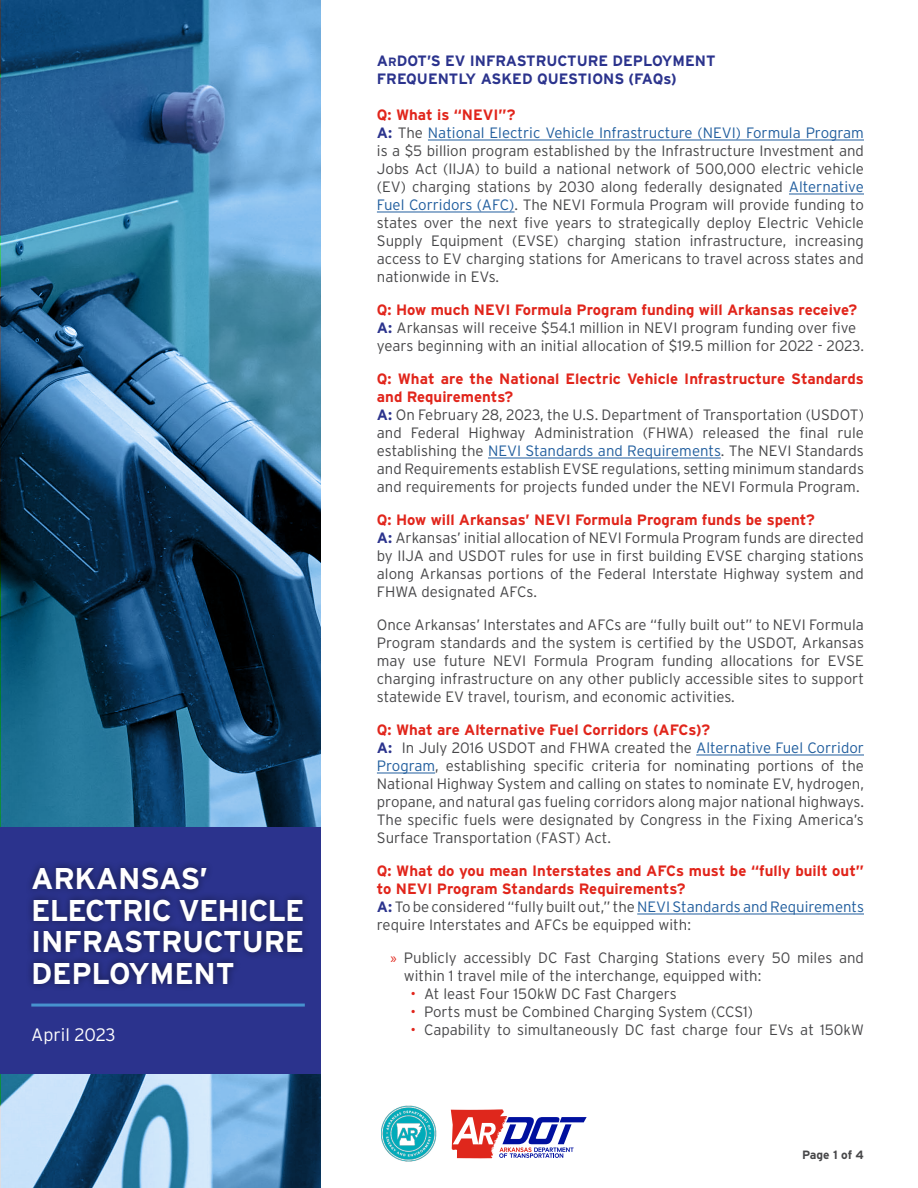
<style>
.page{position:relative;width:918px;height:1188px;background:#fff}
.page>*{position:absolute;margin:0;border:0;box-sizing:border-box;transform-origin:0 0}
.t1{font:700 30px/31.5px "Interstate";letter-spacing:-.02em;color:#fff}
.t2{font:300 18px "Interstate";color:#fff}
.t3{font:300 15px/18px "Interstate";color:#474749}
.t4{font:700 15px/18px "Interstate";color:#e1251b}
.t5{font:700 15px/18px "Interstate";color:#2b338d}
.t6{font:700 12px "Interstate";letter-spacing:-.005em;color:#474749}
.s1{font-size:12px}
.s2{font-weight:700;color:#e1251b}
.s3{font-weight:700;color:#2b338d}
.s4{color:#215e9e}
.s5{color:#2b338d}
.s6{font-weight:300;color:#474749}
.s7{font-weight:300;color:#215e9e}
.s8{font-family:"Myriad Pro";font-weight:400;color:#e1251b}
.s9{color:#e1251b}
</style>
<div class="page">
<hr style="left:428px;top:140px;width:436px;height:1px;background:#215e9e">
<hr style="left:789px;top:194px;width:75px;height:1px;background:#215e9e">
<hr style="left:377px;top:212px;width:138px;height:1px;background:#215e9e">
<hr style="left:488px;top:458px;width:233px;height:1px;background:#215e9e">
<hr style="left:696px;top:755px;width:168px;height:1px;background:#215e9e">
<hr style="left:377px;top:773px;width:58px;height:1px;background:#215e9e">
<hr style="left:637px;top:914px;width:227px;height:1px;background:#215e9e">
<svg style="left:2px;top:0;width:319px;height:1188px;background:#386d93"></svg>
<div style="left:0;top:827px;width:321px;height:247px;background:#2b338d"></div>
<div style="left:25px;top:860px;width:286px;height:132px;background:#000;opacity:.5"></div>
<hr style="left:31px;top:1004px;width:274px;height:3px;background:#4792cf">
<svg style="left:451px;top:1109px;width:136px;height:49px"></svg>
<img style="left:381px;top:1105px;width:56px;height:57px">
<h1 class="t1" style="left:31px;top:861px;width:275px">ARKANSAS’<br>ELECTRIC VEHICLE<br>INFRASTRUCTURE<br>DEPLOYMENT</h1>
<p class="t2" style="left:31px;top:1022px;width:86px">April 2023</p>
<p class="t5" style="left:377px;top:51px;width:340px">A<span class="s1">R</span>DOT’S EV INFRASTRUCTURE DEPLOYMENT<br>FREQUENTLY ASKED QUESTIONS (FAQs)</p>
<p class="t3" style="left:377px;top:105px;width:489px"><span class="s2">Q: What is “NEVI”?<br></span><span class="s3">A:</span> The <span class="s4">National Electric Vehicle Infrastructure (NEVI) Formula Program </span>is a $5 billion program established by the Infrastructure Investment and Jobs Act (IIJA) to build a national network of 500,000 electric vehicle (EV) charging stations by 2030 along federally designated <span class="s4">Alternative Fuel Corridors (AFC)</span>. The NEVI Formula Program will provide funding to states over the next five years to strategically deploy Electric Vehicle Supply Equipment (EVSE) charging station infrastructure, increasing access to EV charging stations for Americans to travel across states and nationwide in EVs.</p>
<p class="t3" style="left:377px;top:300px;width:489px"><span class="s2">Q: How much NEVI Formula Program funding will Arkansas receive?<br></span><span class="s3">A:</span> Arkansas will receive $54.1 million in NEVI program funding over five years beginning with an initial allocation of $19.5 million for 2022 - 2023.</p>
<p class="t3" style="left:377px;top:369px;width:489px"><span class="s2">Q: What are the National Electric Vehicle Infrastructure Standards and Requirements?<br></span><span class="s3">A:</span> On February 28, 2023, the U.S. Department of Transportation (USDOT) and Federal Highway Administration (FHWA) released the final rule establishing the <span class="s4">NEVI Standards and Requirements</span>. The NEVI Standards and Requirements establish EVSE regulations, setting minimum standards and requirements for projects funded under the NEVI Formula Program.</p>
<p class="t3" style="left:377px;top:510px;width:489px"><span class="s2">Q: How will Arkansas’ NEVI Formula Program funds be spent?<br></span><span class="s3">A:</span> Arkansas’ initial allocation of NEVI Formula Program funds are directed by IIJA and USDOT rules for use in first building EVSE charging stations along Arkansas portions of the Federal Interstate Highway system and FHWA designated AFCs.</p>
<p class="t3" style="left:377px;top:615px;width:489px;text-align:justify">Once Arkansas’ Interstates and AFCs are “fully built out” to NEVI Formula Program standards and the system is certified by the USDOT, Arkansas may use future NEVI Formula Program funding allocations for EVSE charging infrastructure on any other publicly accessible sites to support statewide EV travel, tourism, and economic activities.</p>
<p class="t3" style="left:377px;top:720px;width:489px"><span class="s2">Q: What are Alternative Fuel Corridors (AFCs)?<br></span><span class="s3">A:</span> In July 2016 USDOT and FHWA created the <span class="s4">Alternative Fuel Corridor Program</span>, establishing specific criteria for nominating portions of the National Highway System and calling on states to nominate EV, hydrogen, propane, and natural gas fueling corridors along major national highways.<br>The specific fuels were designated by Congress in the Fixing America’s Surface Transportation (FAST) Act.</p>
<p class="t4" style="left:377px;top:861px;width:489px">Q: What do you mean Interstates and AFCs must be “fully built out” to NEVI Program Standards Requirements?<br><span class="s5">A:</span> <span class="s6">To be considered “fully built out,” the</span> <span class="s7">NEVI Standards and Requirements </span><span class="s6">require Interstates and AFCs be equipped with:</span></p>
<p class="t3" style="left:404px;top:948px;width:462px;text-indent:-14px"><span class="s8">»</span> Publicly accessibly DC Fast Charging Stations every 50 miles and within 1 travel mile of the interchange, equipped with:</p>
<p class="t3" style="left:411px;top:984px;width:268px"><span class="s9">•</span> At least Four 150kW DC Fast Chargers</p>
<p class="t3" style="left:411px;top:1002px;width:344px"><span class="s9">•</span> Ports must be Combined Charging System (CCS1)</p>
<p class="t3" style="left:411px;top:1020px;width:455px"><span class="s9">•</span> Capability to simultaneously DC fast charge four EVs at 150kW</p>
<p class="t6" style="left:802px;top:1146px;width:63px">Page 1 of 4</p>
</div>
